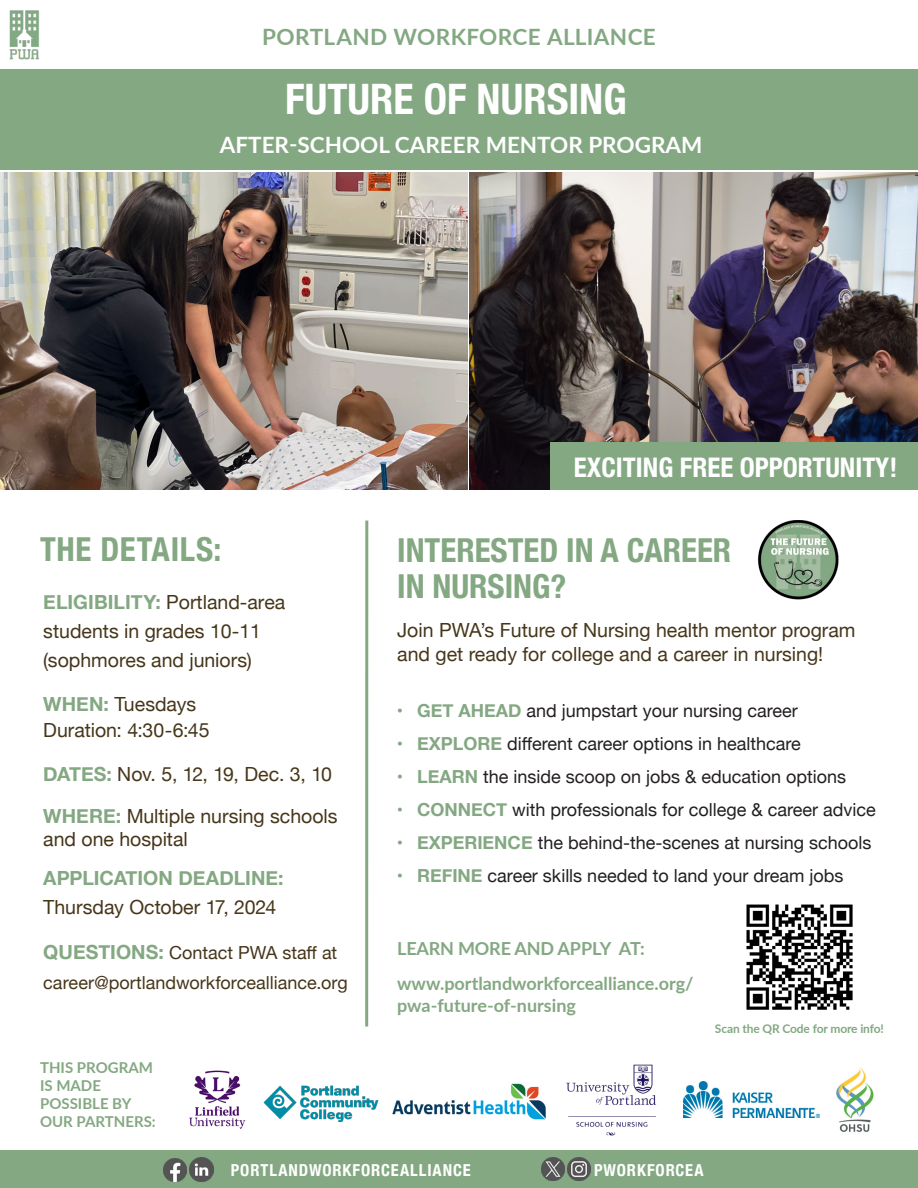
<style>
.page{position:relative;width:918px;height:1188px;background:#fff}
.page>*{position:absolute;margin:0;border:0;box-sizing:border-box;transform-origin:0 0}
.t1{font:700 condensed 42px "Helvetica Neue";color:#fff}
.t2{font:700 condensed 33px/36px "Helvetica Neue";color:#83a882}
.t3{font:700 condensed 33px "Helvetica Neue";letter-spacing:.02em;color:#83a882}
.t4{font:700 condensed 27px "Helvetica Neue";color:#fff}
.t5{font:700 22.5px "Lato";color:#fff}
.t6{font:700 22.5px "Lato";letter-spacing:.02em;color:#83a882}
.t7{font:19.5px/22.5px "Helvetica Neue";color:#46361a}
.t8{font:19.5px "Helvetica Neue";letter-spacing:-.02em;color:#46361a}
.t9{font:700 19.5px "Helvetica Neue";color:#83a882}
.t10{font:18px "Helvetica Neue";color:#231f20}
.t11{font:700 18px/21.6px "Lato";color:#83a882}
.t12{font:18px/30px "Helvetica Neue";color:#46361a}
.t13{font:700 condensed 16.5px "Helvetica Neue";letter-spacing:.055em;color:#fff}
.t14{font:700 15px/18px "Lato";color:#83a882}
.t15{font:700 12px "Lato";letter-spacing:-.01em;color:#83a882}
.s1{font-weight:700;color:#83a882}
.s2{font-weight:700;font-size:19.5px;color:#83a882}
</style>
<div class="page">
<div style="left:0;top:70px;width:918px;height:100px;background:#83a882"></div>
<div style="left:0;top:1150px;width:918px;height:38px;background:#83a882"></div>
<img style="left:567px;top:1158px;width:24px;height:23px">
<img style="left:541px;top:1158px;width:23px;height:23px">
<img style="left:189px;top:1157px;width:24px;height:24px">
<img style="left:164px;top:1158px;width:23px;height:23px">
<img style="left:470px;top:173px;width:448px;height:316px">
<div style="left:551px;top:442px;width:367px;height:47px;background:#83a882"></div>
<hr style="left:365px;top:521px;width:3px;height:506px;background:#83a882">
<img style="left:0;top:173px;width:467px;height:316px">
<img style="left:757px;top:521px;width:82px;height:79px">
<img style="left:836px;top:1068px;width:38px;height:64px">
<img style="left:683px;top:1081px;width:137px;height:37px">
<img style="left:263px;top:1085px;width:116px;height:37px">
<img style="left:566px;top:1064px;width:91px;height:72px">
<img style="left:392px;top:1083px;width:154px;height:37px">
<img style="left:189px;top:1070px;width:57px;height:59px">
<img style="left:9px;top:10px;width:30px;height:50px">
<img style="left:746px;top:904px;width:107px;height:106px">
<p class="t6" style="left:262px;top:21px;width:395px">PORTLAND WORKFORCE ALLIANCE</p>
<p class="t1" style="left:285px;top:65px;width:343px">FUTURE OF NURSING</p>
<p class="t5" style="left:220px;top:129px;width:484px">AFTER-SCHOOL CAREER MENTOR PROGRAM</p>
<p class="t3" style="left:40px;top:522px;width:183px">THE DETAILS:</p>
<p class="t7" style="left:43px;top:592px;width:244px"><span class="s1">ELIGIBILITY:</span> Portland-area</p>
<p class="t7" style="left:43px;top:621px;width:219px">students in grades 10-11</p>
<p class="t7" style="left:43px;top:650px;width:210px">(sophmores and juniors)</p>
<p class="t7" style="left:43px;top:694px;width:154px"><span class="s1">WHEN:</span> Tuesdays</p>
<p class="t7" style="left:43px;top:720px;width:168px">Duration: 4:30-6:45</p>
<p class="t8" style="left:43px;top:760px;width:290px"><span class="s1">DATES:</span> Nov. 5, 12, 19, Dec. 3, 10</p>
<p class="t7" style="left:43px;top:806px;width:296px"><span class="s1">WHERE:</span> Multiple nursing schools and one hospital</p>
<p class="t9" style="left:43px;top:863px;width:242px">APPLICATION DEADLINE:</p>
<p class="t7" style="left:43px;top:897px;width:235px">Thursday October 17, 2024</p>
<p class="t12" style="left:43px;top:938px;width:306px"><span class="s2">QUESTIONS:</span> Contact PWA staff at career@portlandworkforcealliance.org</p>
<p class="t14" style="left:40px;top:1058px;width:117px">THIS PROGRAM<br>IS MADE<br>POSSIBLE BY<br>OUR PARTNERS:</p>
<p class="t4" style="left:574px;top:445px;width:325px">EXCITING FREE OPPORTUNITY!</p>
<p class="t2" style="left:397px;top:530px;width:336px">INTERESTED IN A CAREER<br>IN NURSING?</p>
<p class="t7" style="left:397px;top:619px;width:460px;line-height:24px">Join PWA’s Future of Nursing health mentor program and get ready for college and a career in nursing!</p>
<p class="t10" style="left:397px;top:697px;width:402px"><span class="s1">• GET AHEAD</span> and jumpstart your nursing career</p>
<p class="t10" style="left:397px;top:730px;width:406px"><span class="s1">• EXPLORE</span> different career options in healthcare</p>
<p class="t10" style="left:397px;top:763px;width:451px"><span class="s1">• LEARN</span> the inside scoop on jobs &amp; education options</p>
<p class="t10" style="left:397px;top:796px;width:480px"><span class="s1">• CONNECT</span> with professionals for college &amp; career advice</p>
<p class="t10" style="left:397px;top:829px;width:476px"><span class="s1">• EXPERIENCE</span> the behind-the-scenes at nursing schools</p>
<p class="t10" style="left:397px;top:862px;width:448px"><span class="s1">• REFINE</span> career skills needed to land your dream jobs</p>
<p class="t11" style="left:397px;top:937px;width:249px">LEARN MORE AND APPLY AT:</p>
<p class="t11" style="left:397px;top:972px;width:298px">www.portlandworkforcealliance.org/ pwa-future-of-nursing</p>
<p class="t15" style="left:715px;top:1019px;width:171px">Scan the QR Code for more info!</p>
<p class="t13" style="left:231px;top:1157px;width:242px">PORTLANDWORKFORCEALLIANCE</p>
<p class="t13" style="left:594px;top:1157px;width:111px">PWORKFORCEA</p>
</div>
